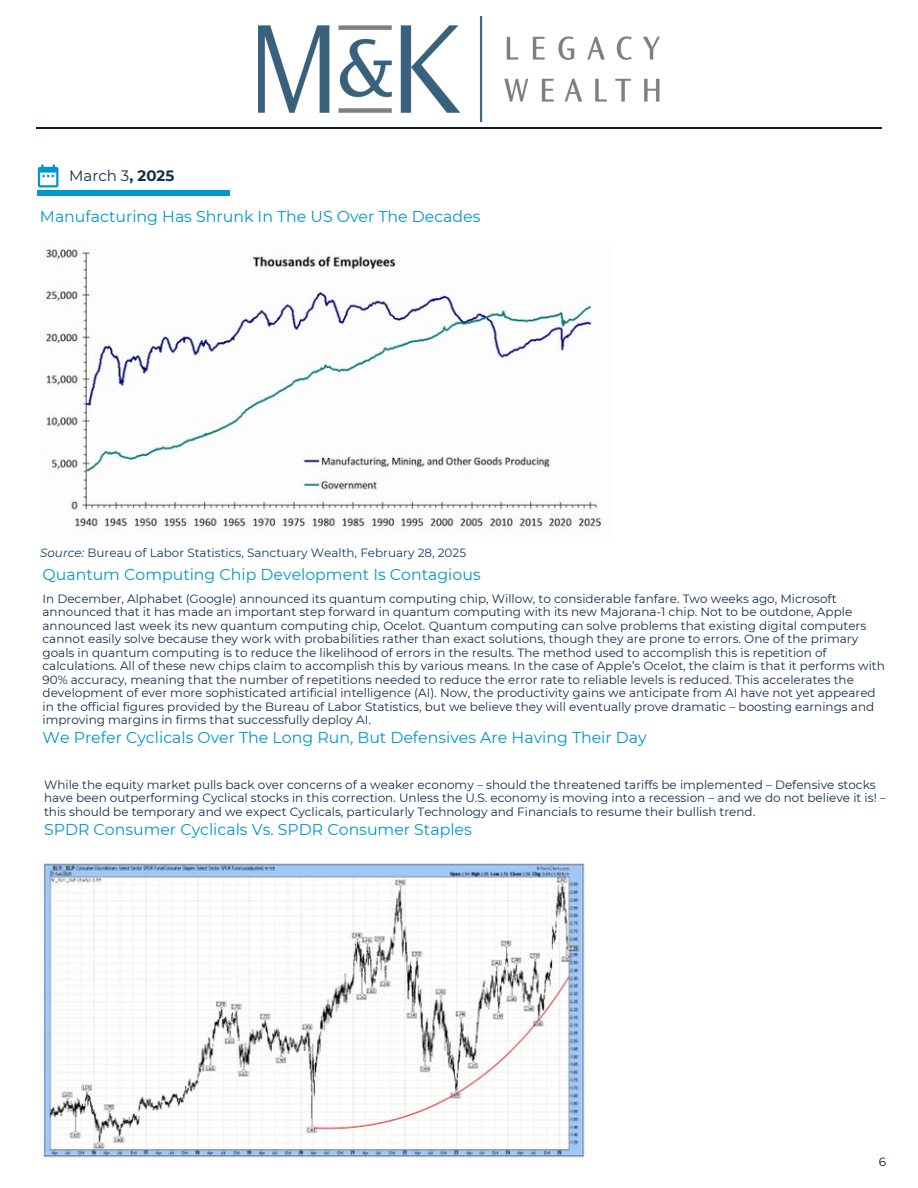
<style>
.page{position:relative;width:918px;height:1188px;background:#fff}
.page>*{position:absolute;margin:0;border:0;box-sizing:border-box;transform-origin:0 0}
.t1{font:15.75px "Montserrat";color:#0097ce}
.t2{font:15px "Montserrat";color:#162d4a}
.t3{font:12px/13.5px "Montserrat";color:#152d4a}
.t4{font:12px "Montserrat";color:#123e68}
.t5{font:12px "Montserrat";color:#00182f}
.s1{font-weight:700}
.s2{font-style:italic}
</style>
<div class="page">
<svg style="left:38px;top:165px;width:21px;height:23px"></svg>
<hr style="left:38px;top:191px;width:192px;height:4px;background:#0097ce">
<hr style="left:36px;top:127px;width:846px;height:2px;background:#121b2e">
<img style="left:41px;top:247px;width:561px;height:284px">
<img style="left:42px;top:863px;width:543px;height:295px">
<img style="left:259px;top:17px;width:400px;height:105px">
<p class="t2" style="left:69px;top:166px;width:107px">March 3<span class="s1">, 2025</span></p>
<p class="t1" style="left:40px;top:207px;width:442px">Manufacturing Has Shrunk In The US Over The Decades</p>
<p class="t4" style="left:40px;top:546px;width:428px"><span class="s2">Source:</span> Bureau of Labor Statistics, Sanctuary Wealth, February 28, 2025</p>
<p class="t1" style="left:43px;top:565px;width:440px">Quantum Computing Chip Development Is Contagious</p>
<p class="t3" style="left:43px;top:592px;width:844px">In December, Alphabet (Google) announced its quantum computing chip, Willow, to considerable fanfare. Two weeks ago, Microsoft announced that it has made an important step forward in quantum computing with its new Majorana-1 chip. Not to be outdone, Apple announced last week its new quantum computing chip, Ocelot. Quantum computing can solve problems that existing digital computers cannot easily solve because they work with probabilities rather than exact solutions, though they are prone to errors. One of the primary goals in quantum computing is to reduce the likelihood of errors in the results. The method used to accomplish this is repetition of calculations. All of these new chips claim to accomplish this by various means. In the case of Apple’s Ocelot, the claim is that it performs with 90% accuracy, meaning that the number of repetitions needed to reduce the error rate to reliable levels is reduced. This accelerates the development of ever more sophisticated artificial intelligence (AI). Now, the productivity gains we anticipate from AI have not yet appeared in the official figures provided by the Bureau of Labor Statistics, but we believe they will eventually prove dramatic – boosting earnings and improving margins in firms that successfully deploy AI.</p>
<h1 class="t1" style="left:43px;top:728px;width:606px">We Prefer Cyclicals Over The Long Run, But Defensives Are Having Their Day</h1>
<h1 class="t3" style="left:44px;top:778px;width:843px">While the equity market pulls back over concerns of a weaker economy – should the threatened tariffs be implemented – Defensive stocks have been outperforming Cyclical stocks in this correction. Unless the U.S. economy is moving into a recession – and we do not believe it is! – this should be temporary and we expect Cyclicals, particularly Technology and Financials to resume their bullish trend.</h1>
<p class="t1" style="left:44px;top:820px;width:429px">SPDR Consumer Cyclicals Vs. SPDR Consumer Staples</p>
<h1 class="t5" style="left:879px;top:1155px;width:9px">6</h1>
</div>
